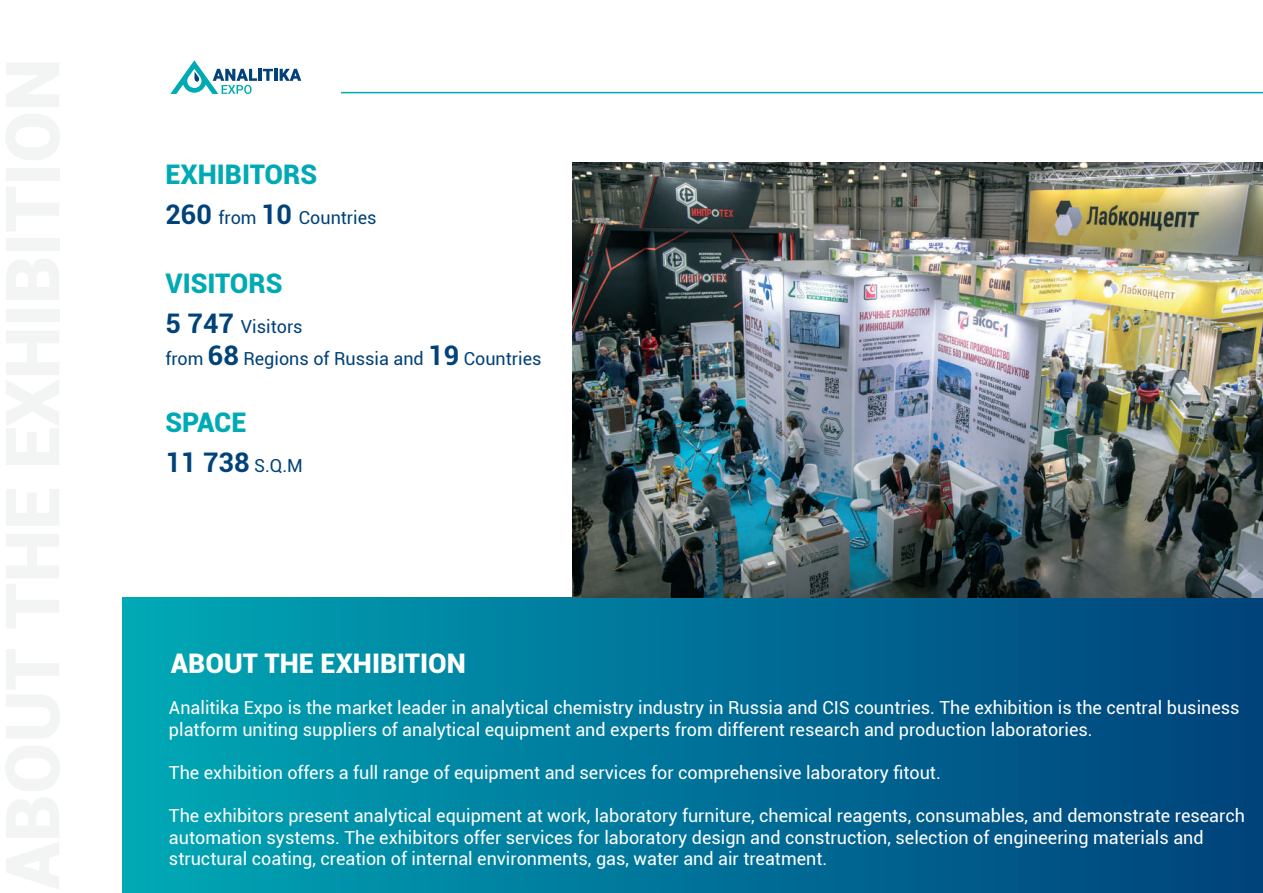
<style>
.page{position:relative;width:1263px;height:893px;background:#fff}
.page>*{position:absolute;margin:0;border:0;box-sizing:border-box;transform-origin:0 0}
.t1{font:900 27px/39.9px "Roboto";color:#00aab5}
.t2{font:900 27px "Roboto";color:#fff}
.t3{font:18px/21.6px "Roboto";color:#fff}
.t4{font:18px/32.4px "Roboto";color:#00427a}
.s1{font-weight:700;font-size:27px;color:#004279}
.s2{font-weight:700;color:#004279}
.s3{font-weight:400;font-size:18px;color:#00427a}
</style>
<div class="page">
<div style="left:123px;top:597px;width:1140px;height:295px;background:linear-gradient(to right,#00a7b6,#00407b)"></div>
<hr style="left:341px;top:92px;width:922px;height:1px;background:#00aab5">
<img style="left:572px;top:163px;width:691px;height:434px">
<hr style="left:258px;top:69px;width:4px;height:12px;background:#004279">
<svg style="left:263px;top:69px;width:10px;height:12px"></svg>
<hr style="left:274px;top:69px;width:4px;height:12px;background:#004279">
<svg style="left:280px;top:69px;width:21px;height:12px"></svg>
<svg style="left:170px;top:60px;width:87px;height:34px"></svg>
<h1 class="t1" style="left:165px;top:154px;width:153px">EXHIBITORS</h1>
<p class="t4" style="left:165px;top:201px;width:213px"><span class="s1">260</span> from <span class="s1">10</span> Countries</p>
<h1 class="t1" style="left:165px;top:262px;width:119px">VISITORS</h1>
<p class="t4" style="left:165px;top:310px;width:378px"><span class="s1">5 747</span> Visitors<br>from <span class="s1">68</span> Regions of Russia and <span class="s1">19</span> Countries</p>
<h1 class="t1" style="left:165px;top:401px;width:139px">SPACE<br><span class="s2">11 738</span> <span class="s3">S.Q.M</span></h1>
<h1 class="t2" style="left:171px;top:644px;width:296px">ABOUT THE EXHIBITION</h1>
<p class="t3" style="left:169px;top:696px;width:1072px">Analitika Expo is the market leader in analytical chemistry industry in Russia and CIS countries. The exhibition is the central business platform uniting suppliers of analytical equipment and experts from different research and production laboratories.</p>
<p class="t3" style="left:169px;top:761px;width:773px">The exhibition offers a full range of equipment and services for comprehensive laboratory fitout.</p>
<p class="t3" style="left:169px;top:804px;width:1077px">The exhibitors present analytical equipment at work, laboratory furniture, chemical reagents, consumables, and demonstrate research automation systems. The exhibitors offer services for laboratory design and construction, selection of engineering materials and structural coating, creation of internal environments, gas, water and air treatment.</p>
</div>
